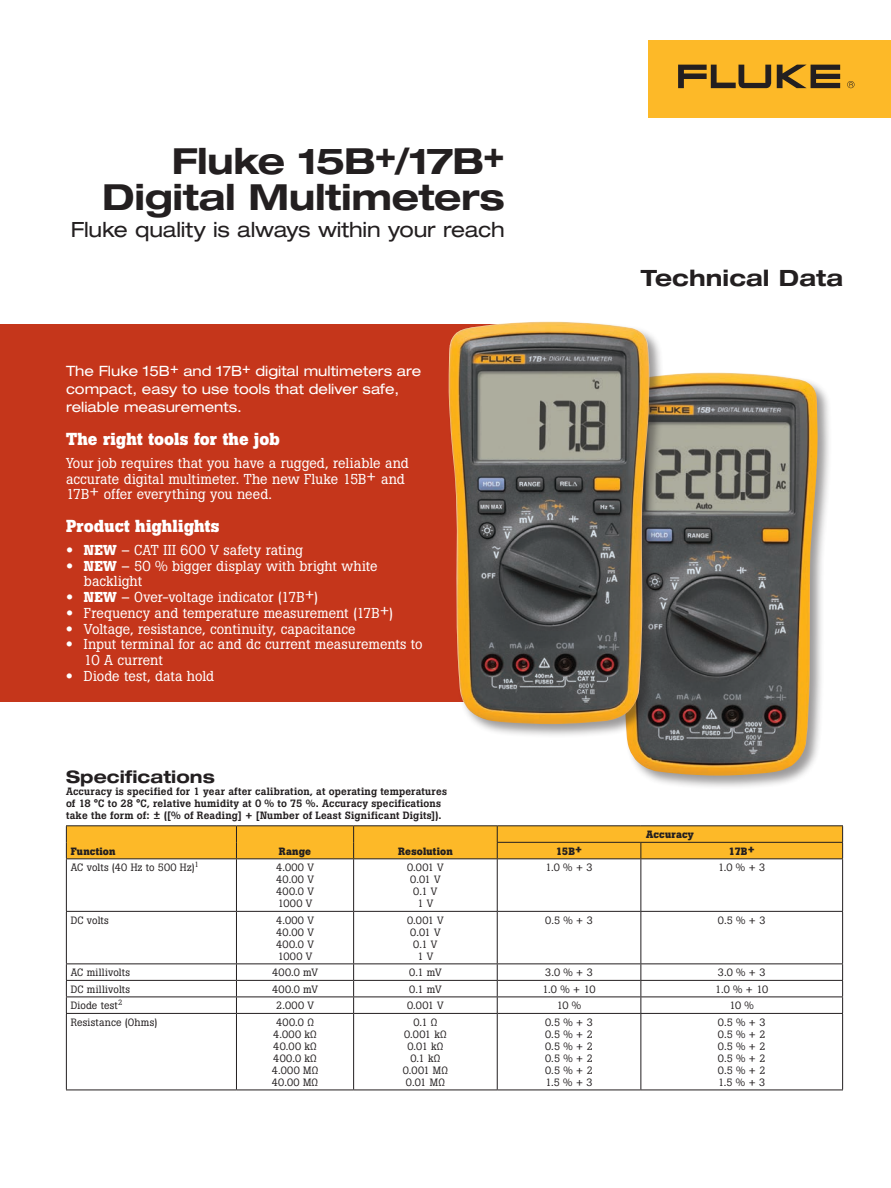
<style>
.page{position:relative;width:891px;height:1188px;background:#fff}
.page>*{position:absolute;margin:0;border:0;box-sizing:border-box;transform-origin:0 0}
.t1{font:700 expanded 36px/36px "Helvetica Neue LT Std";letter-spacing:-.01em;color:#231f20;text-align:right}
.t2{font:700 expanded 22.5px "Helvetica Neue LT Std";letter-spacing:.005em;color:#231f20}
.t3{font:expanded 21px "Helvetica Neue LT Std";letter-spacing:-.01em;color:#231f20}
.t4{font:700 17.25px "Boton Pro";letter-spacing:.01em;color:#fff}
.t5{font:700 expanded 17.25px "Helvetica Neue LT Pro";letter-spacing:.005em;color:#231f20}
.t6{font:14.25px/15.8px "Boton Pro";color:#fff}
.t7{font:expanded 14.25px/18px "Helvetica Neue LT Std";color:#fff}
.t8{font:10.5px/12px "Boton Pro";letter-spacing:.03em;color:#231f20;text-align:justify}
.t9{font:500 10.5px/12px "Boton Pro";letter-spacing:.015em;color:#231f20}
.t10{font:700 10.5px "Boton Pro";letter-spacing:.02em;color:#231f20}
.s1{font-family:"Helvetica Neue LT Std";font-weight:700;font-stretch:expanded}
.s2{font-weight:700}
</style>
<div class="page">
<div style="left:0;top:324px;width:505px;height:378px;background:#c5361b"></div>
<div style="left:648px;top:40px;width:243px;height:78px;background:#fdb928"></div>
<svg style="left:777px;top:65px;width:63px;height:23px"></svg>
<svg style="left:678px;top:65px;width:93px;height:23px"></svg>
<svg style="left:847px;top:81px;width:8px;height:7px"></svg>
<div style="left:616px;top:371px;width:216px;height:419px;background:#231f20;opacity:.45"></div>
<img style="left:617px;top:373px;width:201px;height:403px">
<div style="left:447px;top:320px;width:217px;height:419px;background:#231f20;opacity:.45"></div>
<img style="left:449px;top:322px;width:200px;height:403px">
<hr style="left:66px;top:825px;width:170px;height:1px;background:#231f20">
<hr style="left:236px;top:825px;width:118px;height:1px;background:#231f20">
<hr style="left:354px;top:825px;width:143px;height:1px;background:#231f20">
<hr style="left:497px;top:825px;width:144px;height:1px;background:#231f20">
<hr style="left:641px;top:825px;width:202px;height:1px;background:#231f20">
<div style="left:66px;top:826px;width:777px;height:32px;background:#fdb928"></div>
<hr style="left:66px;top:858px;width:170px;height:1px;background:#231f20">
<hr style="left:66px;top:859px;width:1px;height:52px;background:#231f20">
<hr style="left:236px;top:858px;width:118px;height:1px;background:#231f20">
<hr style="left:236px;top:859px;width:1px;height:52px;background:#231f20">
<hr style="left:354px;top:858px;width:143px;height:1px;background:#231f20">
<hr style="left:353px;top:859px;width:1px;height:52px;background:#231f20">
<hr style="left:497px;top:858px;width:144px;height:1px;background:#231f20">
<hr style="left:497px;top:859px;width:1px;height:52px;background:#231f20">
<hr style="left:641px;top:858px;width:202px;height:1px;background:#231f20">
<hr style="left:640px;top:859px;width:1px;height:52px;background:#231f20">
<hr style="left:842px;top:859px;width:1px;height:52px;background:#231f20">
<hr style="left:66px;top:911px;width:170px;height:1px;background:#231f20">
<hr style="left:66px;top:912px;width:1px;height:51px;background:#231f20">
<hr style="left:236px;top:911px;width:118px;height:1px;background:#231f20">
<hr style="left:236px;top:912px;width:1px;height:51px;background:#231f20">
<hr style="left:354px;top:911px;width:143px;height:1px;background:#231f20">
<hr style="left:353px;top:912px;width:1px;height:51px;background:#231f20">
<hr style="left:497px;top:911px;width:144px;height:1px;background:#231f20">
<hr style="left:497px;top:912px;width:1px;height:51px;background:#231f20">
<hr style="left:641px;top:911px;width:202px;height:1px;background:#231f20">
<hr style="left:640px;top:912px;width:1px;height:51px;background:#231f20">
<hr style="left:842px;top:912px;width:1px;height:51px;background:#231f20">
<hr style="left:66px;top:963px;width:170px;height:1px;background:#231f20">
<hr style="left:236px;top:963px;width:118px;height:1px;background:#231f20">
<hr style="left:354px;top:963px;width:143px;height:1px;background:#231f20">
<hr style="left:497px;top:963px;width:144px;height:1px;background:#231f20">
<hr style="left:641px;top:963px;width:202px;height:1px;background:#231f20">
<hr style="left:66px;top:980px;width:170px;height:1px;background:#231f20">
<hr style="left:236px;top:980px;width:118px;height:1px;background:#231f20">
<hr style="left:354px;top:980px;width:143px;height:1px;background:#231f20">
<hr style="left:497px;top:980px;width:144px;height:1px;background:#231f20">
<hr style="left:641px;top:980px;width:202px;height:1px;background:#231f20">
<hr style="left:66px;top:997px;width:170px;height:1px;background:#231f20">
<svg style="left:66px;top:964px;width:1px;height:49px"></svg>
<hr style="left:236px;top:997px;width:118px;height:1px;background:#231f20">
<svg style="left:236px;top:964px;width:1px;height:49px"></svg>
<hr style="left:354px;top:997px;width:143px;height:1px;background:#231f20">
<svg style="left:353px;top:964px;width:1px;height:49px"></svg>
<hr style="left:497px;top:997px;width:144px;height:1px;background:#231f20">
<svg style="left:497px;top:964px;width:1px;height:49px"></svg>
<hr style="left:641px;top:997px;width:202px;height:1px;background:#231f20">
<svg style="left:640px;top:964px;width:1px;height:49px"></svg>
<svg style="left:842px;top:964px;width:1px;height:49px"></svg>
<hr style="left:66px;top:1013px;width:170px;height:1px;background:#231f20">
<hr style="left:66px;top:1014px;width:1px;height:76px;background:#231f20">
<hr style="left:236px;top:1013px;width:118px;height:1px;background:#231f20">
<hr style="left:236px;top:1014px;width:1px;height:76px;background:#231f20">
<hr style="left:354px;top:1013px;width:143px;height:1px;background:#231f20">
<hr style="left:353px;top:1014px;width:1px;height:76px;background:#231f20">
<hr style="left:497px;top:1013px;width:144px;height:1px;background:#231f20">
<hr style="left:497px;top:1014px;width:1px;height:76px;background:#231f20">
<hr style="left:641px;top:1013px;width:202px;height:1px;background:#231f20">
<hr style="left:640px;top:1014px;width:1px;height:76px;background:#231f20">
<hr style="left:842px;top:1014px;width:1px;height:76px;background:#231f20">
<hr style="left:66px;top:1090px;width:170px;height:1px;background:#231f20">
<hr style="left:236px;top:1090px;width:118px;height:1px;background:#231f20">
<hr style="left:354px;top:1090px;width:143px;height:1px;background:#231f20">
<hr style="left:497px;top:1090px;width:144px;height:1px;background:#231f20">
<hr style="left:641px;top:1090px;width:202px;height:1px;background:#231f20">
<h1 class="t1" style="left:102px;top:142px;width:404px">Fluke 15B+/17B+<br>Digital Multimeters</h1>
<h3 class="t3" style="left:71px;top:217px;width:435px">Fluke quality is always within your reach</h3>
<h3 class="t7" style="left:66px;top:362px;width:357px">The Fluke 15B+ and 17B+ digital multimeters are compact, easy to use tools that deliver safe, reliable measurements.</h3>
<h3 class="t4" style="left:66px;top:428px;width:215px">The right tools for the job</h3>
<h3 class="t6" style="left:66px;top:455px;width:344px">Your job requires that you have a rugged, reliable and accurate digital multimeter. The new Fluke 15B+ and<br>17B+ offer everything you need.</h3>
<h3 class="t4" style="left:66px;top:515px;width:155px">Product highlights</h3>
<h3 class="t6" style="left:66px;top:542px;width:238px"><span class="s1">•</span> <span class="s2">NEW</span> – CAT III 600 V safety rating</h3>
<h3 class="t6" style="left:84px;top:558px;width:295px;text-indent:-18px"><span class="s1">•</span> <span class="s2">NEW</span> – 50 % bigger display with bright white backlight</h3>
<h3 class="t6" style="left:66px;top:589px;width:254px"><span class="s1">•</span> <span class="s2">NEW</span> – Over-voltage indicator (17B+)</h3>
<h3 class="t6" style="left:66px;top:605px;width:329px"><span class="s1">•</span> Frequency and temperature measurement (17B+)</h3>
<h3 class="t6" style="left:66px;top:621px;width:291px"><span class="s1">•</span> Voltage, resistance, continuity, capacitance</h3>
<h3 class="t6" style="left:84px;top:636px;width:340px;text-indent:-18px"><span class="s1">•</span> Input terminal for ac and dc current measurements to<br>10 A current</h3>
<h3 class="t6" style="left:66px;top:668px;width:150px"><span class="s1">•</span> Diode test, data hold</h3>
<h3 class="t5" style="left:66px;top:766px;width:150px">Specifications</h3>
<p class="t9" style="left:66px;top:786px;width:383px">Accuracy is specified for 1 year after calibration, at operating temperatures of 18 °C to 28 °C, relative humidity at 0 % to 75 %. Accuracy specifications take the form of: ± ([% of Reading] + [Number of Least Significant Digits]).</p>
<p class="t10" style="left:71px;top:844px;width:46px">Function</p>
<p class="t10" style="left:279px;top:844px;width:34px">Range</p>
<p class="t10" style="left:398px;top:844px;width:56px">Resolution</p>
<h2 class="t2" style="left:641px;top:264px;width:204px">Technical Data</h2>
<p class="t10" style="left:646px;top:828px;width:49px">Accuracy</p>
<p class="t10" style="left:556px;top:844px;width:28px">15B+</p>
<p class="t10" style="left:729px;top:844px;width:28px">17B+</p>
<p class="t8" style="left:71px;top:861px;width:130px">AC volts (40 Hz to 500 Hz)<sup>1</sup></p>
<p class="t8" style="left:276px;top:861px;width:39px">4.000 V 40.00 V 400.0 V 1000 V</p>
<p class="t8" style="left:407px;top:861px;width:38px;text-align:center">0.001 V<br>0.01 V<br>0.1 V<br>1 V</p>
<p class="t8" style="left:545px;top:861px;width:49px">1.0 % + 3</p>
<p class="t8" style="left:718px;top:861px;width:49px">1.0 % + 3</p>
<p class="t8" style="left:71px;top:914px;width:40px">DC volts</p>
<p class="t8" style="left:276px;top:914px;width:39px">4.000 V 40.00 V 400.0 V 1000 V</p>
<p class="t8" style="left:407px;top:914px;width:38px;text-align:center">0.001 V<br>0.01 V<br>0.1 V<br>1 V</p>
<p class="t8" style="left:545px;top:914px;width:49px">0.5 % + 3</p>
<p class="t8" style="left:718px;top:914px;width:49px">0.5 % + 3</p>
<p class="t8" style="left:71px;top:966px;width:61px">AC millivolts</p>
<p class="t8" style="left:272px;top:966px;width:47px">400.0 mV</p>
<p class="t8" style="left:409px;top:966px;width:34px">0.1 mV</p>
<p class="t8" style="left:545px;top:966px;width:49px">3.0 % + 3</p>
<p class="t8" style="left:718px;top:966px;width:49px">3.0 % + 3</p>
<p class="t8" style="left:71px;top:983px;width:61px">DC millivolts</p>
<p class="t8" style="left:272px;top:983px;width:47px">400.0 mV</p>
<p class="t8" style="left:409px;top:983px;width:34px">0.1 mV</p>
<p class="t8" style="left:543px;top:983px;width:54px">1.0 % + 10</p>
<p class="t8" style="left:715px;top:983px;width:54px">1.0 % + 10</p>
<p class="t8" style="left:71px;top:999px;width:53px">Diode test<sup>2</sup></p>
<p class="t8" style="left:276px;top:999px;width:39px">2.000 V</p>
<p class="t8" style="left:407px;top:999px;width:38px">0.001 V</p>
<p class="t8" style="left:557px;top:999px;width:26px">10 %</p>
<p class="t8" style="left:730px;top:999px;width:26px">10 %</p>
<p class="t8" style="left:71px;top:1016px;width:88px">Resistance (Ohms)</p>
<p class="t8" style="left:272px;top:1016px;width:48px;text-align:center">400.0 Ω<br>4.000 kΩ<br>40.00 kΩ<br>400.0 kΩ<br>4.000 MΩ<br>40.00 MΩ</p>
<p class="t8" style="left:403px;top:1016px;width:47px;text-align:center">0.1 Ω<br>0.001 kΩ<br>0.01 kΩ<br>0.1 kΩ<br>0.001 MΩ<br>0.01 MΩ</p>
<p class="t8" style="left:545px;top:1016px;width:49px">0.5 % + 3<br>0.5 % + 2<br>0.5 % + 2<br>0.5 % + 2<br>0.5 % + 2<br>1.5 % + 3</p>
<p class="t8" style="left:718px;top:1016px;width:49px">0.5 % + 3<br>0.5 % + 2<br>0.5 % + 2<br>0.5 % + 2<br>0.5 % + 2<br>1.5 % + 3</p>
</div>
